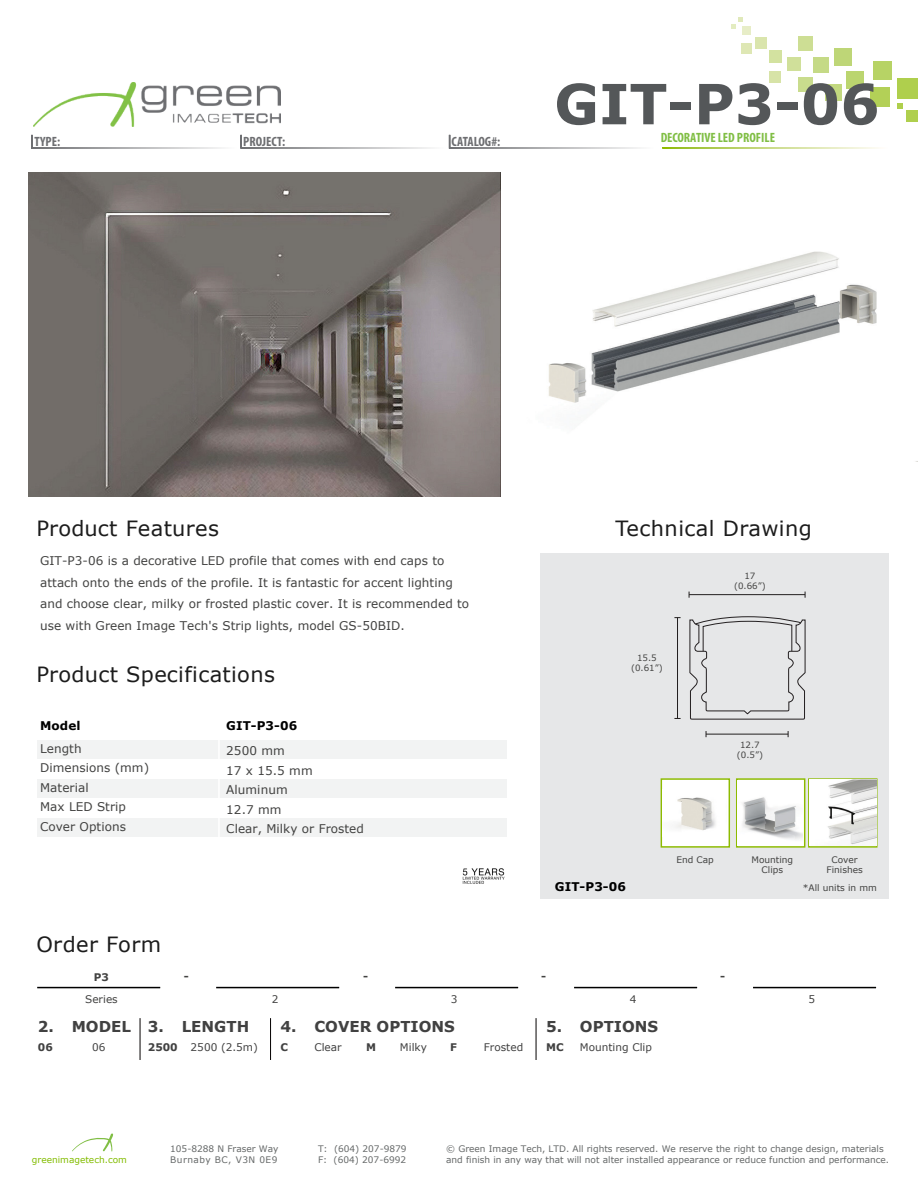
<style>
.page{position:relative;width:918px;height:1188px;background:#fff}
.page>*{position:absolute;margin:0;border:0;box-sizing:border-box;transform-origin:0 0}
.t1{font:700 55.5px "Verdana";color:#545759}
.t2{font:21px "Verdana";letter-spacing:.02em;color:#1c1c1c}
.t3{font:700 15px "Verdana";color:#414141}
.t4{font:700 condensed 13.5px "Myriad Pro";color:#6d6e71}
.t5{font:700 condensed 13.5px "Myriad Pro";letter-spacing:-.01em;color:#80be44}
.t6{font:12px/19.5px "Verdana";letter-spacing:.005em;color:#424241}
.t7{font:700 12px "Verdana";letter-spacing:.005em;color:#000}
.t8{font:10.5px "Verdana";color:#414141}
.t9{font:700 10.5px "Verdana";color:#414141}
.t10{font:10.5px "Verdana";color:#424241}
.t11{font:700 10.5px "Verdana";color:#424241}
.t12{font:9px/10.8px "Verdana";color:#656868}
.t13{font:9px/10.8px "Verdana";color:#424241;text-align:center}
.t14{font:9px "Verdana";color:#82bc00}
.t15{font:9px "Verdana";letter-spacing:.055em;color:#656868}
.t16{font:8.7px/10.4px "Verdana";color:#424241;text-align:center}
</style>
<div class="page">
<img style="left:548px;top:251px;width:329px;height:152px">
<div style="left:540px;top:553px;width:349px;height:345px;background:#e6e7e8"></div>
<svg style="left:736px;top:778px;width:69px;height:70px"></svg>
<div style="left:661px;top:778px;width:69px;height:70px;background:#fff;border:1px solid #8dbb00"></div>
<img style="left:737px;top:780px;width:66px;height:66px">
<img style="left:675px;top:797px;width:41px;height:34px">
<svg style="left:808px;top:778px;width:70px;height:70px"></svg>
<img style="left:810px;top:780px;width:66px;height:66px">
<hr style="left:677px;top:618px;width:1px;height:100px;background:#221f1f">
<hr style="left:689px;top:594px;width:116px;height:1px;background:#221f1f">
<hr style="left:706px;top:734px;width:82px;height:1px;background:#221f1f">
<svg style="left:689px;top:616px;width:117px;height:104px"></svg>
<div style="left:906px;top:110px;width:12px;height:12px;background:#afcf4d"></div>
<svg style="left:897px;top:103px;width:5px;height:5px"></svg>
<div style="left:898px;top:78px;width:20px;height:21px;background:#afcf4d"></div>
<div style="left:870px;top:87px;width:19px;height:19px;background:#b3d057"></div>
<div style="left:873px;top:61px;width:19px;height:19px;background:#b7d365"></div>
<div style="left:846px;top:71px;width:18px;height:18px;background:#bbd56f"></div>
<div style="left:834px;top:49px;width:17px;height:17px;background:#bed677"></div>
<div style="left:826px;top:85px;width:16px;height:16px;background:#c2d87f"></div>
<div style="left:813px;top:57px;width:16px;height:16px;background:#c5da86"></div>
<div style="left:799px;top:77px;width:14px;height:15px;background:#c9dc8d"></div>
<div style="left:799px;top:36px;width:14px;height:14px;background:#cdde94"></div>
<div style="left:787px;top:57px;width:14px;height:14px;background:#d0e09a"></div>
<div style="left:769px;top:51px;width:12px;height:12px;background:#d3e2a0"></div>
<div style="left:769px;top:71px;width:12px;height:12px;background:#d7e3a7"></div>
<div style="left:756px;top:38px;width:11px;height:11px;background:#dae5ad"></div>
<div style="left:741px;top:43px;width:10px;height:11px;background:#dee7b4"></div>
<svg style="left:731px;top:18px;width:11px;height:11px"></svg>
<div style="left:742px;top:27px;width:8px;height:8px;background:#e7edc7"></div>
<div style="left:37px;top:740px;width:470px;height:19px;background:#f2f3f3"></div>
<div style="left:37px;top:779px;width:470px;height:19px;background:#f2f3f3"></div>
<div style="left:37px;top:818px;width:470px;height:19px;background:#f2f3f3"></div>
<hr style="left:218px;top:734px;width:2px;height:109px;background:#fff">
<hr style="left:37px;top:987px;width:123px;height:1px;background:#000">
<hr style="left:216px;top:987px;width:123px;height:1px;background:#000">
<hr style="left:395px;top:987px;width:123px;height:1px;background:#000">
<hr style="left:574px;top:987px;width:123px;height:1px;background:#000">
<hr style="left:753px;top:987px;width:123px;height:1px;background:#000">
<svg style="left:72px;top:1133px;width:42px;height:18px"></svg>
<img style="left:33px;top:83px;width:248px;height:44px">
<div style="left:449px;top:134px;width:206px;height:15px;border:2px solid #fff"></div>
<div style="left:240px;top:134px;width:207px;height:15px;border:2px solid #fff"></div>
<div style="left:31px;top:134px;width:207px;height:15px;border:2px solid #fff"></div>
<img style="left:28px;top:172px;width:473px;height:324px">
<hr style="left:140px;top:1018px;width:1px;height:42px;background:#040000">
<hr style="left:270px;top:1018px;width:1px;height:42px;background:#040000">
<hr style="left:536px;top:1018px;width:1px;height:42px;background:#040000">
<img style="left:462px;top:868px;width:43px;height:16px">
<p class="t4" style="left:34px;top:133px;width:27px">TYPE:</p>
<p class="t4" style="left:243px;top:133px;width:44px">PROJECT:</p>
<p class="t4" style="left:452px;top:133px;width:50px">CATALOG#:</p>
<h1 class="t1" style="left:554px;top:65px;width:327px">GIT-P3-06</h1>
<h1 class="t1" style="left:661px;top:65px;width:225px">GP-LF5</h1>
<p class="t5" style="left:661px;top:129px;width:116px">DECORATIVE LED PROFILE</p>
<h2 class="t2" style="left:36px;top:515px;width:184px">Product Features</h2>
<p class="t6" style="left:40px;top:550px;width:431px;line-height:21.8px">GIT-P3-06 is a decorative LED profile that comes with end caps to attach onto the ends of the profile. It is fantastic for accent lighting and choose clear, milky or frosted plastic cover. It is recommended to use with Green Image Tech's Strip lights, model GS-50BID.</p>
<h2 class="t2" style="left:36px;top:661px;width:240px">Product Specifications</h2>
<p class="t7" style="left:40px;top:718px;width:42px">Model</p>
<p class="t7" style="left:226px;top:718px;width:72px">GIT-P3-06</p>
<p class="t6" style="left:40px;top:739px;width:111px">Length<br>Dimensions (mm)<br>Material<br>Max LED Strip<br>Cover Options</p>
<p class="t6" style="left:226px;top:741px;width:139px">2500 mm<br>17 x 15.5 mm<br>Aluminum<br>12.7 mm<br>Clear, Milky or Frosted</p>
<h2 class="t2" style="left:36px;top:931px;width:126px">Order Form</h2>
<h2 class="t2" style="left:616px;top:515px;width:198px">Technical Drawing</h2>
<p class="t16" style="left:631px;top:652px;width:33px">15.5 (0.61”)</p>
<p class="t16" style="left:734px;top:571px;width:33px">17 (0.66”)</p>
<p class="t16" style="left:737px;top:739px;width:28px">12.7 (0.5”)</p>
<p class="t13" style="left:676px;top:854px;width:39px">End Cap</p>
<p class="t13" style="left:827px;top:854px;width:38px">Cover<br>Finishes</p>
<p class="t13" style="left:751px;top:854px;width:43px">Mounting<br>Clips</p>
<p class="t7" style="left:555px;top:878px;width:72px">GIT-P3-06</p>
<p class="t13" style="left:803px;top:882px;width:76px">*All units in mm</p>
<p class="t11" style="left:94px;top:970px;width:17px">P3</p>
<p class="t11" style="left:184px;top:969px;width:7px">-</p>
<p class="t11" style="left:363px;top:969px;width:7px">-</p>
<p class="t11" style="left:541px;top:969px;width:7px">-</p>
<p class="t10" style="left:272px;top:993px;width:8px">2</p>
<p class="t10" style="left:451px;top:993px;width:8px">3</p>
<p class="t10" style="left:630px;top:993px;width:8px">4</p>
<p class="t10" style="left:85px;top:993px;width:34px">Series</p>
<p class="t3" style="left:38px;top:1016px;width:95px">2. MODEL</p>
<p class="t3" style="left:148px;top:1016px;width:103px">3. LENGTH</p>
<p class="t3" style="left:281px;top:1016px;width:176px">4. COVER OPTIONS</p>
<p class="t3" style="left:546px;top:1016px;width:114px">5. OPTIONS</p>
<p class="t9" style="left:38px;top:1040px;width:16px">06</p>
<p class="t8" style="left:92px;top:1041px;width:15px">06</p>
<p class="t8" style="left:191px;top:1041px;width:69px">2500 (2.5m)</p>
<p class="t9" style="left:148px;top:1040px;width:31px">2500</p>
<p class="t9" style="left:281px;top:1040px;width:9px">C</p>
<p class="t8" style="left:314px;top:1041px;width:29px">Clear</p>
<p class="t9" style="left:366px;top:1040px;width:11px">M</p>
<p class="t8" style="left:400px;top:1041px;width:29px">Milky</p>
<p class="t9" style="left:450px;top:1040px;width:8px">F</p>
<p class="t8" style="left:484px;top:1041px;width:41px">Frosted</p>
<p class="t9" style="left:546px;top:1040px;width:19px">MC</p>
<p class="t8" style="left:580px;top:1041px;width:74px">Mounting Clip</p>
<p class="t11" style="left:720px;top:969px;width:7px">-</p>
<p class="t10" style="left:809px;top:993px;width:8px">5</p>
<p class="t14" style="left:32px;top:1154px;width:96px">greenimagetech.com</p>
<p class="t15" style="left:170px;top:1154px;width:109px">Burnaby BC, V3N 0E9</p>
<p class="t12" style="left:318px;top:1144px;width:90px">T: (604) 207-9879<br>F: (604) 207-6992</p>
<p class="t12" style="left:446px;top:1144px;width:444px">© Green Image Tech, LTD. All rights reserved. We reserve the right to change design, materials and finish in any way that will not alter installed appearance or reduce function and performance.</p>
<p class="t12" style="left:170px;top:1144px;width:110px">105-8288 N Fraser Way</p>
</div>
